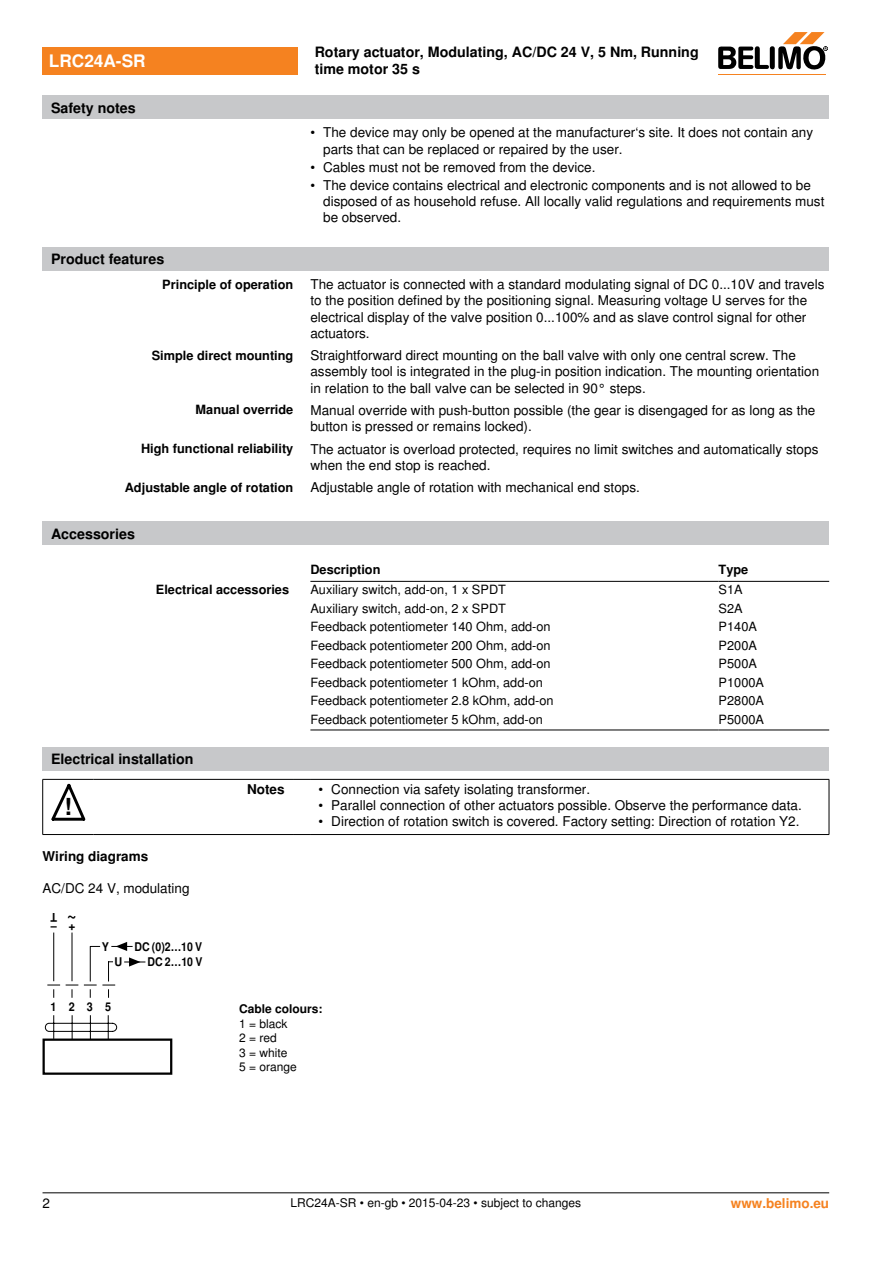
<style>
.page{position:relative;width:893px;height:1263px;background:#fff}
.page>*{position:absolute;margin:0;border:0;box-sizing:border-box;transform-origin:0 0}
.t1{font:700 23.55px "Nimbus Sans BEL";color:#000}
.t2{font:700 18px "Nimbus Sans BEL";color:#000;scale:.9 1}
.t3{font:700 17.25px "Nimbus Sans BEL";color:#fff}
.t4{font:700 14.25px/17.1px "Nimbus Sans BEL";color:#000}
.t5{font:13.5px/16.2px "Nimbus Sans BEL";color:#000}
.t6{font:700 13.5px "Nimbus Sans BEL";color:#000}
.t7{font:700 13.5px "Nimbus Sans BEL";color:#f58220}
.t8{font:12.75px "Nimbus Sans BEL";color:#000}
.t9{font:700 12.75px "Nimbus Sans BEL";color:#000}
.t10{font:12px/14.4px "Nimbus Sans BEL";color:#000}
.t11{font:700 12px/15.5px "Nimbus Sans BEL";color:#000;text-align:right;scale:.88 1}
.t12{font:700 12px "Nimbus Sans BEL";color:#000}
.t13{font:700 12px "Nimbus Sans BEL";color:#000;scale:.9 1}
</style>
<div class="page">
<div style="left:43px;top:248px;width:786px;height:23px;background:#c7c8ca"></div>
<div style="left:43px;top:522px;width:786px;height:23px;background:#c7c8ca"></div>
<hr style="left:310px;top:581px;width:409px;height:1px;background:#000">
<hr style="left:719px;top:581px;width:110px;height:1px;background:#000">
<hr style="left:310px;top:730px;width:409px;height:1px;background:#000">
<hr style="left:719px;top:730px;width:110px;height:1px;background:#000">
<div style="left:43px;top:747px;width:786px;height:24px;background:#c7c8ca"></div>
<hr style="left:42px;top:779px;width:1px;height:55px;background:#000">
<hr style="left:829px;top:779px;width:1px;height:55px;background:#000">
<hr style="left:43px;top:779px;width:51px;height:1px;background:#000">
<hr style="left:94px;top:779px;width:199px;height:1px;background:#000">
<svg style="left:293px;top:779px;width:17px;height:1px"></svg>
<hr style="left:310px;top:779px;width:519px;height:1px;background:#000">
<hr style="left:43px;top:834px;width:51px;height:1px;background:#000">
<hr style="left:94px;top:834px;width:199px;height:1px;background:#000">
<svg style="left:293px;top:834px;width:17px;height:1px"></svg>
<hr style="left:310px;top:834px;width:519px;height:1px;background:#000">
<svg style="left:51px;top:784px;width:34px;height:37px"></svg>
<div style="left:43px;top:1038px;width:129px;height:37px;border:2px solid #000"></div>
<svg style="left:45px;top:932px;width:100px;height:108px"></svg>
<div style="left:43px;top:47px;width:255px;height:27px;background:#f58220"></div>
<hr style="left:718px;top:74px;width:107px;height:1px;background:#f58220">
<svg style="left:718px;top:32px;width:110px;height:38px"></svg>
<div style="left:43px;top:96px;width:786px;height:23px;background:#c7c8ca"></div>
<hr style="left:43px;top:1192px;width:786px;height:1px;background:#000">
<p class="t3" style="left:49px;top:51px;width:98px">LRC24A-SR</p>
<p class="t4" style="left:315px;top:44px;width:386px">Rotary actuator, Modulating, AC/DC 24 V, 5 Nm, Running time motor 35 s</p>
<p class="t4" style="left:51px;top:100px;width:86px">Safety notes</p>
<p class="t5" style="left:323px;top:125px;width:492px;text-indent:-13px">• The device may only be opened at the manufacturer‘s site. It does not contain any parts that can be replaced or repaired by the user.</p>
<p class="t5" style="left:310px;top:159px;width:287px">• Cables must not be removed from the device.</p>
<p class="t5" style="left:323px;top:177px;width:503px;text-indent:-13px">• The device contains electrical and electronic components and is not allowed to be disposed of as household refuse. All locally valid regulations and requirements must be observed.</p>
<p class="t4" style="left:51px;top:251px;width:115px">Product features</p>
<p class="t9" style="left:162px;top:277px;width:133px">Principle of operation</p>
<p class="t5" style="left:310px;top:277px;width:515px">The actuator is connected with a standard modulating signal of DC 0...10V and travels to the position defined by the positioning signal. Measuring voltage U serves for the electrical display of the valve position 0...100% and as slave control signal for other actuators.</p>
<p class="t9" style="left:152px;top:348px;width:143px">Simple direct mounting</p>
<p class="t5" style="left:310px;top:348px;width:510px">Straightforward direct mounting on the ball valve with only one central screw. The assembly tool is integrated in the plug-in position indication. The mounting orientation in relation to the ball valve can be selected in 90° steps.</p>
<p class="t9" style="left:196px;top:402px;width:99px">Manual override</p>
<p class="t5" style="left:310px;top:402px;width:506px">Manual override with push-button possible (the gear is disengaged for as long as the button is pressed or remains locked).</p>
<p class="t9" style="left:141px;top:441px;width:154px">High functional reliability</p>
<p class="t5" style="left:310px;top:441px;width:509px">The actuator is overload protected, requires no limit switches and automatically stops when the end stop is reached.</p>
<p class="t9" style="left:125px;top:479px;width:170px">Adjustable angle of rotation</p>
<p class="t5" style="left:310px;top:480px;width:331px">Adjustable angle of rotation with mechanical end stops.</p>
<p class="t4" style="left:51px;top:526px;width:85px">Accessories</p>
<p class="t9" style="left:310px;top:561px;width:72px">Description</p>
<p class="t9" style="left:719px;top:561px;width:31px">Type</p>
<p class="t9" style="left:156px;top:582px;width:135px">Electrical accessories</p>
<p class="t8" style="left:310px;top:582px;width:197px">Auxiliary switch, add-on, 1 x SPDT</p>
<p class="t8" style="left:719px;top:582px;width:26px">S1A</p>
<p class="t8" style="left:310px;top:601px;width:197px">Auxiliary switch, add-on, 2 x SPDT</p>
<p class="t8" style="left:719px;top:601px;width:26px">S2A</p>
<p class="t8" style="left:310px;top:619px;width:242px">Feedback potentiometer 140 Ohm, add-on</p>
<p class="t8" style="left:719px;top:619px;width:40px">P140A</p>
<p class="t8" style="left:310px;top:638px;width:242px">Feedback potentiometer 200 Ohm, add-on</p>
<p class="t8" style="left:719px;top:638px;width:40px">P200A</p>
<p class="t8" style="left:310px;top:656px;width:242px">Feedback potentiometer 500 Ohm, add-on</p>
<p class="t8" style="left:719px;top:656px;width:40px">P500A</p>
<p class="t8" style="left:310px;top:675px;width:234px">Feedback potentiometer 1 kOhm, add-on</p>
<p class="t8" style="left:719px;top:675px;width:47px">P1000A</p>
<p class="t8" style="left:310px;top:693px;width:245px">Feedback potentiometer 2.8 kOhm, add-on</p>
<p class="t8" style="left:719px;top:693px;width:47px">P2800A</p>
<p class="t8" style="left:310px;top:712px;width:234px">Feedback potentiometer 5 kOhm, add-on</p>
<p class="t8" style="left:719px;top:712px;width:47px">P5000A</p>
<p class="t4" style="left:51px;top:751px;width:144px">Electrical installation</p>
<h1 class="t1" style="left:64px;top:792px;width:9px">!</h1>
<p class="t6" style="left:247px;top:781px;width:39px">Notes</p>
<p class="t5" style="left:319px;top:781px;width:273px">• Connection via safety isolating transformer.</p>
<p class="t5" style="left:319px;top:797px;width:485px">• Parallel connection of other actuators possible. Observe the performance data.</p>
<p class="t5" style="left:319px;top:813px;width:482px">• Direction of rotation switch is covered. Factory setting: Direction of rotation Y2.</p>
<p class="t6" style="left:43px;top:848px;width:107px">Wiring diagrams</p>
<p class="t5" style="left:43px;top:880px;width:149px">AC/DC 24 V, modulating</p>
<p class="t13" style="left:57px;top:925px;width:9px;rotate:-180deg">T</p>
<h2 class="t2" style="left:77px;top:931px;width:12px;rotate:-180deg">~</h2>
<p class="t13" style="left:51px;top:918px;width:29px">– +</p>
<p class="t13" style="left:102px;top:939px;width:10px">Y</p>
<p class="t13" style="left:115px;top:954px;width:10px">U</p>
<p class="t11" style="left:135px;top:940px;width:79px">DC (0)2…10 V<br>DC 2…10 V</p>
<p class="t13" style="left:50px;top:998px;width:69px">1235</p>
<p class="t12" style="left:239px;top:1002px;width:85px">Cable colours:</p>
<p class="t10" style="left:239px;top:1016px;width:59px">1 = black<br>2 = red<br>3 = white<br>5 = orange</p>
<p class="t5" style="left:43px;top:1196px;width:9px">2</p>
<p class="t10" style="left:290px;top:1196px;width:292px">LRC24A-SR • en-gb • 2015-04-23 • subject to changes</p>
<p class="t7" style="left:731px;top:1195px;width:100px">www.belimo.eu</p>
</div>
